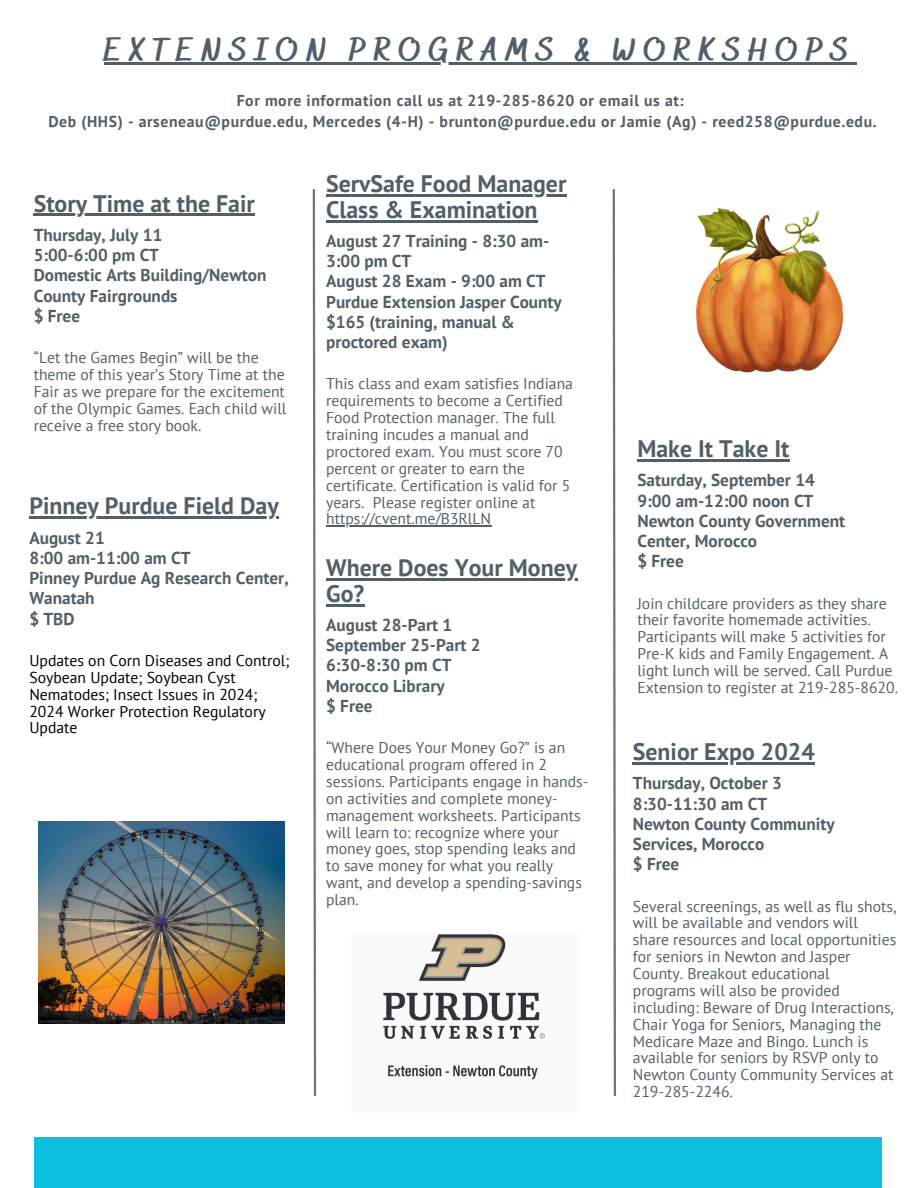
<style>
.page{position:relative;width:918px;height:1188px;background:#fff}
.page>*{position:absolute;margin:0;border:0;box-sizing:border-box;transform-origin:0 0}
.t1{font:800 32.25px "Bakerie Smooth";letter-spacing:.24em;color:#525f69}
.t2{font:700 23.85px/25.8px "PT Sans";color:#525f69}
.t3{font:700 17.25px/20.2px "PT Sans";color:#525f69}
.t4{font:700 15.75px "PT Sans";letter-spacing:.035em;color:#525f69}
.t5{font:15.6px/16.8px "PT Sans";color:#525f69}
.t6{font:15.6px/16.8px "PT Sans";color:#000}
</style>
<div class="page">
<div style="left:34px;top:1137px;width:848px;height:51px;background:#0cc0df"></div>
<svg style="left:312px;top:189px;width:5px;height:907px"></svg>
<svg style="left:612px;top:189px;width:4px;height:907px"></svg>
<img style="left:383px;top:934px;width:162px;height:146px">
<img style="left:38px;top:822px;width:247px;height:201px">
<img style="left:696px;top:208px;width:147px;height:164px">
<hr style="left:104px;top:63px;width:752px;height:2px;background:#525f69">
<hr style="left:34px;top:214px;width:221px;height:2px;background:#525f69">
<hr style="left:326px;top:578px;width:251px;height:2px;background:#525f69">
<hr style="left:326px;top:604px;width:38px;height:2px;background:#525f69">
<hr style="left:326px;top:194px;width:240px;height:2px;background:#525f69">
<hr style="left:326px;top:220px;width:212px;height:2px;background:#525f69">
<hr style="left:326px;top:526px;width:165px;height:1px;background:#525f69">
<hr style="left:29px;top:517px;width:250px;height:2px;background:#525f69">
<hr style="left:637px;top:459px;width:153px;height:3px;background:#525f69">
<hr style="left:633px;top:762px;width:182px;height:3px;background:#525f69">
<h2 class="t1" style="left:104px;top:31px;width:746px">EXTENSION PROGRAMS &amp; WORKSHOPS</h2>
<h3 class="t4" style="left:237px;top:90px;width:449px">For more information call us at 219-285-8620 or email us at:</h3>
<p class="t4" style="left:48px;top:111px;width:830px">Deb (HHS) - arseneau@purdue.edu, Mercedes (4-H) - brunton@purdue.edu or Jamie (Ag) - reed258@purdue.edu.</p>
<h2 class="t2" style="left:34px;top:190px;width:223px">Story Time at the Fair</h2>
<h3 class="t3" style="left:34px;top:224px;width:234px">Thursday, July 11<br>5:00-6:00 pm CT<br>Domestic Arts Building/Newton<br>County Fairgrounds<br>$ Free</h3>
<p class="t5" style="left:34px;top:349px;width:254px">“Let the Games Begin” will be the theme of this year’s Story Time at the Fair as we prepare for the excitement of the Olympic Games. Each child will receive a free story book.</p>
<p class="t2" style="left:29px;top:493px;width:251px">Pinney Purdue Field Day</p>
<p class="t3" style="left:29px;top:527px;width:261px">August 21<br>8:00 am-11:00 am CT<br>Pinney Purdue Ag Research Center,<br>Wanatah<br>$ TBD</p>
<h2 class="t6" style="left:29px;top:652px;width:262px">Updates on Corn Diseases and Control;<br>Soybean Update; Soybean Cyst<br>Nematodes; Insect Issues in 2024;<br>2024 Worker Protection Regulatory<br>Update</h2>
<p class="t2" style="left:326px;top:170px;width:242px">ServSafe Food Manager<br>Class &amp; Examination</p>
<h2 class="t3" style="left:326px;top:230px;width:237px">August 27 Training - 8:30 am-<br>3:00 pm CT<br>August 28 Exam - 9:00 am CT<br>Purdue Extension Jasper County $165 (training, manual &amp; proctored exam)</h2>
<h3 class="t5" style="left:326px;top:375px;width:248px">This class and exam satisfies Indiana requirements to become a Certified Food Protection manager. The full training incudes a manual and proctored exam. You must score 70 percent or greater to earn the certificate. Certification is valid for 5 years. Please register online at</h3>
<p class="t5" style="left:326px;top:510px;width:167px">https://cvent.me/B3RlLN</p>
<p class="t2" style="left:326px;top:554px;width:253px">Where Does Your Money<br>Go?</p>
<h2 class="t3" style="left:326px;top:614px;width:156px">August 28-Part 1<br>September 25-Part 2<br>6:30-8:30 pm CT<br>Morocco Library<br>$ Free</h2>
<h3 class="t5" style="left:326px;top:739px;width:264px">“Where Does Your Money Go?” is an educational program offered in 2 sessions. Participants engage in hands&shy;on activities and complete money&shy;management worksheets. Participants will learn to: recognize where your money goes, stop spending leaks and to save money for what you really want, and develop a spending-savings plan.</h3>
<h3 class="t2" style="left:637px;top:435px;width:154px">Make It Take It</h3>
<p class="t3" style="left:637px;top:470px;width:209px">Saturday, September 14<br>9:00 am-12:00 noon CT<br>Newton County Government<br>Center, Morocco<br>$ Free</p>
<h2 class="t5" style="left:637px;top:594px;width:262px">Join childcare providers as they share their favorite homemade activities.<br>Participants will make 5 activities for Pre-K kids and Family Engagement. A light lunch will be served. Call Purdue Extension to register at 219-285-8620.</h2>
<h3 class="t2" style="left:633px;top:738px;width:184px">Senior Expo 2024</h3>
<p class="t3" style="left:633px;top:773px;width:203px">Thursday, October 3<br>8:30-11:30 am CT<br>Newton County Community<br>Services, Morocco<br>$ Free</p>
<p class="t5" style="left:633px;top:897px;width:265px">Several screenings, as well as flu shots, will be available and vendors will share resources and local opportunities for seniors in Newton and Jasper County. Breakout educational programs will also be provided including: Beware of Drug Interactions, Chair Yoga for Seniors, Managing the Medicare Maze and Bingo. Lunch is available for seniors by RSVP only to Newton County Community Services at 219-285-2246.</p>
</div>
